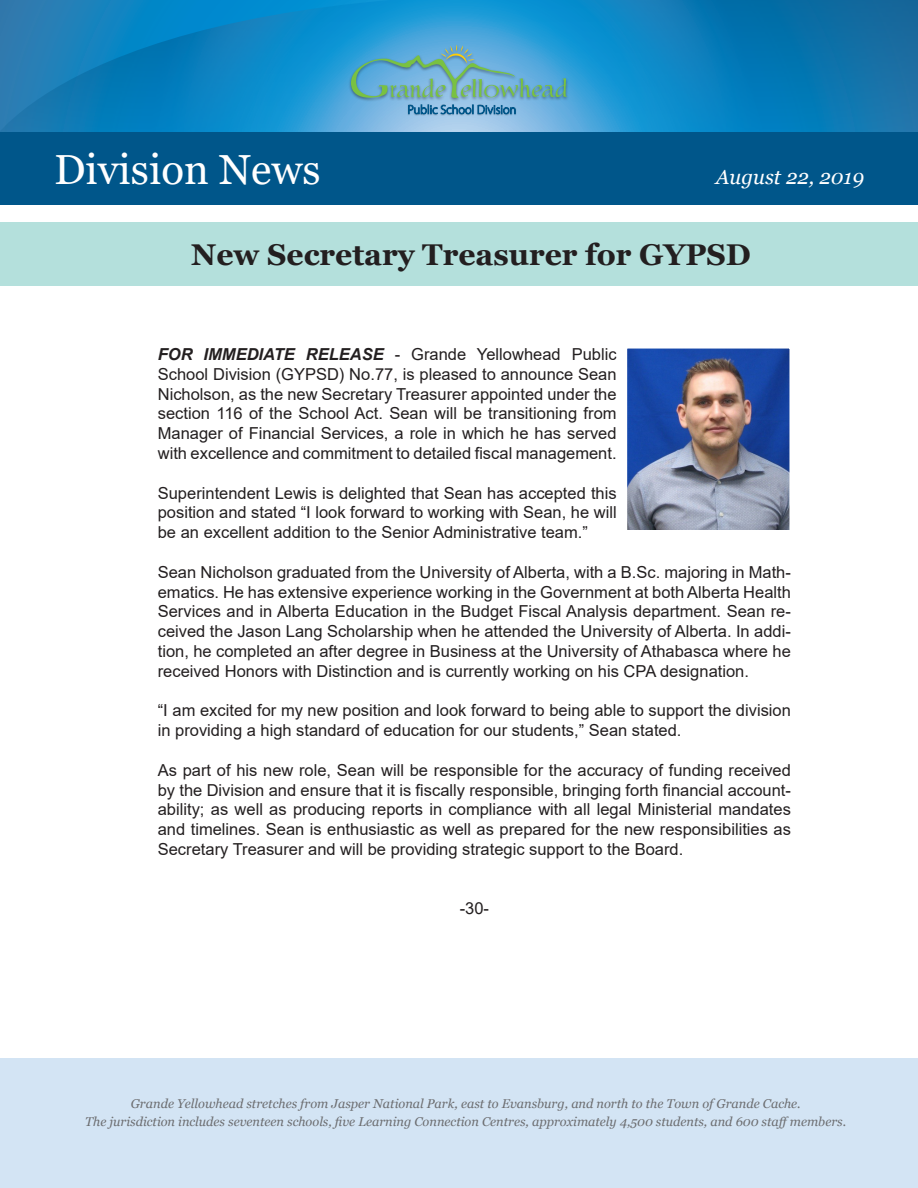
<style>
.page{position:relative;width:918px;height:1188px;background:#fff}
.page>*{position:absolute;margin:0;border:0;box-sizing:border-box;transform-origin:0 0}
.t1{font:42px "Georgia";color:#fff}
.Heading_1{font:700 30px "Georgia";color:#231f20}
.t2{font:italic 20.55px "Georgia";color:#fff}
.t3{font:16.5px/19.8px "Arial";color:#231f20;text-align:justify}
.t4{font:italic 12.75px/18px "Georgia";color:#6c6d70;text-align:center}
.s1{font-weight:700;font-style:italic}
</style>
<div class="page">
<div style="left:0;top:1058px;width:918px;height:130px;background:#d3e4f4"></div>
<svg style="left:0;top:0;width:918px;height:132px;background:#1887c2"></svg>
<div style="left:0;top:132px;width:918px;height:72px;background:#00568a"></div>
<div style="left:407px;top:104px;width:110px;height:11px;background:#231f20;opacity:.5"></div>
<svg style="left:408px;top:105px;width:107px;height:9px"></svg>
<div style="left:348px;top:43px;width:222px;height:59px;background:#231f20;opacity:.5"></div>
<svg style="left:351px;top:45px;width:216px;height:53px;background:#64acc3"></svg>
<div style="left:0;top:222px;width:918px;height:63px;background:#b4e0dc"></div>
<img style="left:628px;top:349px;width:161px;height:180px">
<p class="t1" style="left:54px;top:144px;width:268px">Division News</p>
<p class="t2" style="left:716px;top:164px;width:150px">August 22, 2019</p>
<p class="Heading_1" style="left:191px;top:235px;width:561px">New Secretary Treasurer for GYPSD</p>
<p class="t3" style="left:158px;top:344px;width:460px"><span class="s1">FOR IMMEDIATE RELEASE</span> - Grande Yellowhead Public School Division (GYPSD) No.77, is pleased to announce Sean Nicholson, as the new Secretary Treasurer appointed under the section 116 of the School Act. Sean will be transitioning from Manager of Financial Services, a role in which he has served with excellence and commitment to detailed fiscal management.</p>
<p class="t3" style="left:158px;top:483px;width:460px">Superintendent Lewis is delighted that Sean has accepted this position and stated “I look forward to working with Sean, he will be an excellent addition to the Senior Administrative team.”</p>
<p class="t3" style="left:158px;top:562px;width:635px">Sean Nicholson graduated from the University of Alberta, with a B.Sc. majoring in Math&shy;ematics. He has extensive experience working in the Government at both Alberta Health Services and in Alberta Education in the Budget Fiscal Analysis department. Sean re&shy;ceived the Jason Lang Scholarship when he attended the University of Alberta. In addi&shy;tion, he completed an after degree in Business at the University of Athabasca where he received Honors with Distinction and is currently working on his CPA designation.</p>
<p class="t3" style="left:158px;top:701px;width:635px">“I am excited for my new position and look forward to being able to support the division in providing a high standard of education for our students,” Sean stated.</p>
<p class="t3" style="left:158px;top:760px;width:635px">As part of his new role, Sean will be responsible for the accuracy of funding received by the Division and ensure that it is fiscally responsible, bringing forth financial account&shy;ability; as well as producing reports in compliance with all legal Ministerial mandates and timelines. Sean is enthusiastic as well as prepared for the new responsibilities as Secretary Treasurer and will be providing strategic support to the Board.</p>
<p class="t3" style="left:460px;top:899px;width:31px">-30-</p>
<p class="t4" style="left:85px;top:1095px;width:762px">Grande Yellowhead stretches from Jasper National Park, east to Evansburg, and north to the Town of Grande Cache.<br>The jurisdiction includes seventeen schools, five Learning Connection Centres, approximately 4,500 students, and 600 staffmembers.</p>
</div>
